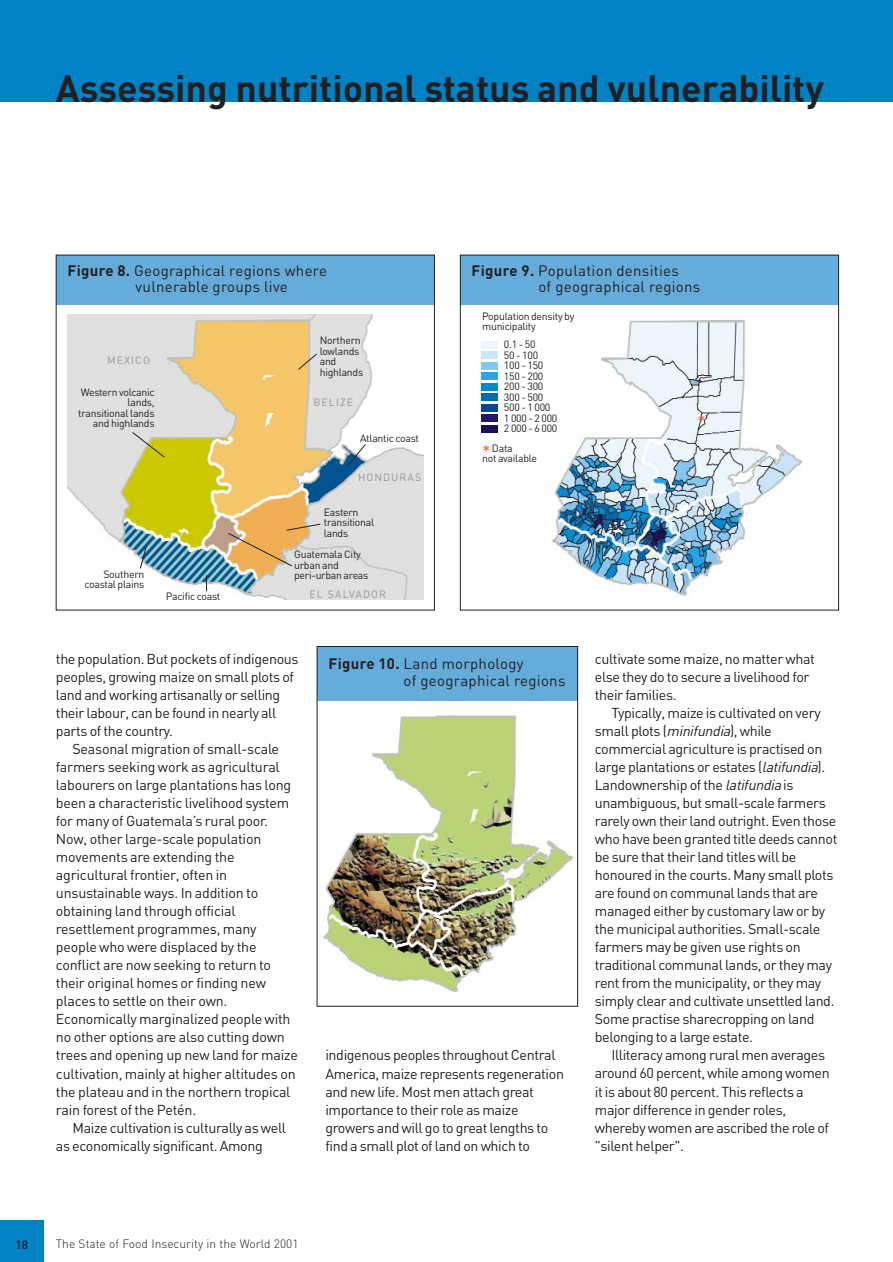
<style>
.page{position:relative;width:893px;height:1262px;background:#fff}
.page>*{position:absolute;margin:0;border:0;box-sizing:border-box;transform-origin:0 0}
.t1{font:700 37.5px "DIN";color:#231f20}
.t2{font:18px "DIN";color:#f15b2e}
.t3{font:15px/16.5px "DIN";letter-spacing:.02em;color:#231f20}
.t4{font:14.25px/18px "DIN";letter-spacing:-.025em;color:#231f20}
.t5{font:300 12px "DIN";color:#231f20}
.t6{font:500 12px "DIN";color:#231f20}
.t7{font:10.5px/10.5px "DIN";letter-spacing:-.025em;color:#231f20}
.t8{font:10.5px "DIN";letter-spacing:.105em;color:#939598}
.s1{font-weight:700}
.s2{font-size:18px;color:#f15b2e}
.s3{font-style:italic}
</style>
<div class="page">
<img style="left:67px;top:315px;width:356px;height:285px">
<img style="left:323px;top:715px;width:250px;height:277px">
<img style="left:552px;top:319px;width:250px;height:277px">
<div style="left:0;top:1220px;width:43px;height:42px;background:#0082c5"></div>
<div style="left:0;top:0;width:892px;height:102px;background:#0082c5"></div>
<div style="left:460px;top:255px;width:378px;height:49px;background:#65acdb"></div>
<div style="left:56px;top:255px;width:378px;height:49px;background:#65acdb"></div>
<div style="left:317px;top:646px;width:261px;height:54px;background:#65acdb"></div>
<div style="left:166px;top:591px;width:67px;height:16px;background:#fff"></div>
<div style="left:317px;top:646px;width:261px;height:360px;border:1px solid #231f20"></div>
<div style="left:69px;top:569px;width:75px;height:31px;background:#fff"></div>
<div style="left:482px;top:312px;width:100px;height:39px;background:#fff"></div>
<div style="left:504px;top:340px;width:78px;height:95px;background:#fff"></div>
<img style="left:482px;top:373px;width:16px;height:7px">
<img style="left:482px;top:383px;width:16px;height:7px">
<img style="left:482px;top:394px;width:16px;height:6px">
<img style="left:482px;top:404px;width:16px;height:7px">
<img style="left:482px;top:415px;width:16px;height:7px">
<img style="left:482px;top:425px;width:16px;height:7px">
<svg style="left:132px;top:353px;width:234px;height:238px"></svg>
<h1 class="t1" style="left:56px;top:75px;width:769px">Assessing nutritional status and vulnerability</h1>
<p class="t3" style="left:135px;top:263px;width:193px;text-indent:-68px"><span class="s1">Figure 8.</span> Geographical regions where vulnerable groups live</p>
<p class="t8" style="left:107px;top:356px;width:44px">MEXICO</p>
<p class="t7" style="left:78px;top:388px;width:78px;text-align:right">Western volcanic lands, transitional lands and highlands</p>
<p class="t7" style="left:84px;top:570px;width:61px;text-align:right">Southern coastal plains</p>
<p class="t7" style="left:166px;top:591px;width:56px">Pacific coast</p>
<p class="t7" style="left:320px;top:336px;width:45px">Northern lowlands and highlands</p>
<p class="t8" style="left:313px;top:399px;width:41px">BELIZE</p>
<p class="t7" style="left:360px;top:434px;width:60px">Atlantic coast</p>
<p class="t8" style="left:358px;top:473px;width:65px">HONDURAS</p>
<p class="t7" style="left:324px;top:508px;width:52px">Eastern transitional lands</p>
<p class="t7" style="left:294px;top:550px;width:76px">Guatemala City urban and peri-urban areas</p>
<p class="t8" style="left:309px;top:590px;width:78px">EL SALVADOR</p>
<p class="t3" style="left:538px;top:263px;width:163px;text-indent:-67px"><span class="s1">Figure 9.</span> Population densities<br>of geographical regions</p>
<p class="t7" style="left:482px;top:312px;width:94px">Population density by municipality</p>
<p class="t7" style="left:504px;top:340px;width:55px">0.1 - 50<br>50 - 100<br>100 - 150<br>150 - 200<br>200 - 300<br>300 - 500<br>500 - 1 000<br>1 000 - 2 000<br>2 000 - 6 000</p>
<p class="t7" style="left:482px;top:444px;width:56px"><span class="s2">*</span> Data<br>not available</p>
<p class="t2" style="left:697px;top:414px;width:10px">*</p>
<p class="t4" style="left:56px;top:651px;width:244px">the population. But pockets of indigenous peoples, growing maize on small plots of land and working artisanally or selling their labour, can be found in nearly all parts of the country.</p>
<p class="t4" style="left:56px;top:741px;width:243px;text-indent:17px">Seasonal migration of small-scale farmers seeking work as agricultural labourers on large plantations has long been a characteristic livelihood system for many of Guatemala’s rural poor.<br>Now, other large-scale population movements are extending the agricultural frontier, often in unsustainable ways. In addition to obtaining land through official resettlement programmes, many people who were displaced by the conflict are now seeking to return to their original homes or finding new places to settle on their own.<br>Economically marginalized people with no other options are also cutting down trees and opening up new land for maize cultivation, mainly at higher altitudes on the plateau and in the northern tropical rain forest of the Petén.</p>
<p class="t4" style="left:56px;top:1119px;width:232px;text-indent:17px">Maize cultivation is culturally as well as economically significant. Among</p>
<p class="t3" style="left:403px;top:657px;width:163px;text-indent:-75px"><span class="s1">Figure 10.</span> Land morphology<br>of geographical regions</p>
<p class="t4" style="left:325px;top:1047px;width:240px">indigenous peoples throughout Central America, maize represents regeneration and new life. Most men attach great importance to their role as maize growers and will go to great lengths to find a small plot of land on which to</p>
<p class="t4" style="left:595px;top:651px;width:221px">cultivate some maize, no matter what else they do to secure a livelihood for their families.</p>
<p class="t4" style="left:595px;top:705px;width:244px;text-indent:17px">Typically, maize is cultivated on very small plots (<span class="s3">minifundia</span>), while commercial agriculture is practised on large plantations or estates (<span class="s3">latifundia</span>).<br>Landownership of the <span class="s3">latifundia</span>is unambiguous, but small-scale farmers rarely own their land outright. Even those who have been granted title deeds cannot be sure that their land titles will be honoured in the courts. Many small plots are found on communal lands that are managed either by customary law or by the municipal authorities. Small-scale farmers may be given use rights on traditional communal lands, or they may rent from the municipality, or they may simply clear and cultivate unsettled land.<br>Some practise sharecropping on land belonging to a large estate.</p>
<p class="t4" style="left:595px;top:1047px;width:236px;text-indent:17px">Illiteracy among rural men averages around 60 percent, while among women it is about 80 percent. This reflects a major difference in gender roles, whereby women are ascribed the role of "silent helper".</p>
<p class="t6" style="left:16px;top:1240px;width:14px">18</p>
<p class="t5" style="left:56px;top:1239px;width:244px">The State of Food Insecurity in the World 2001</p>
</div>
